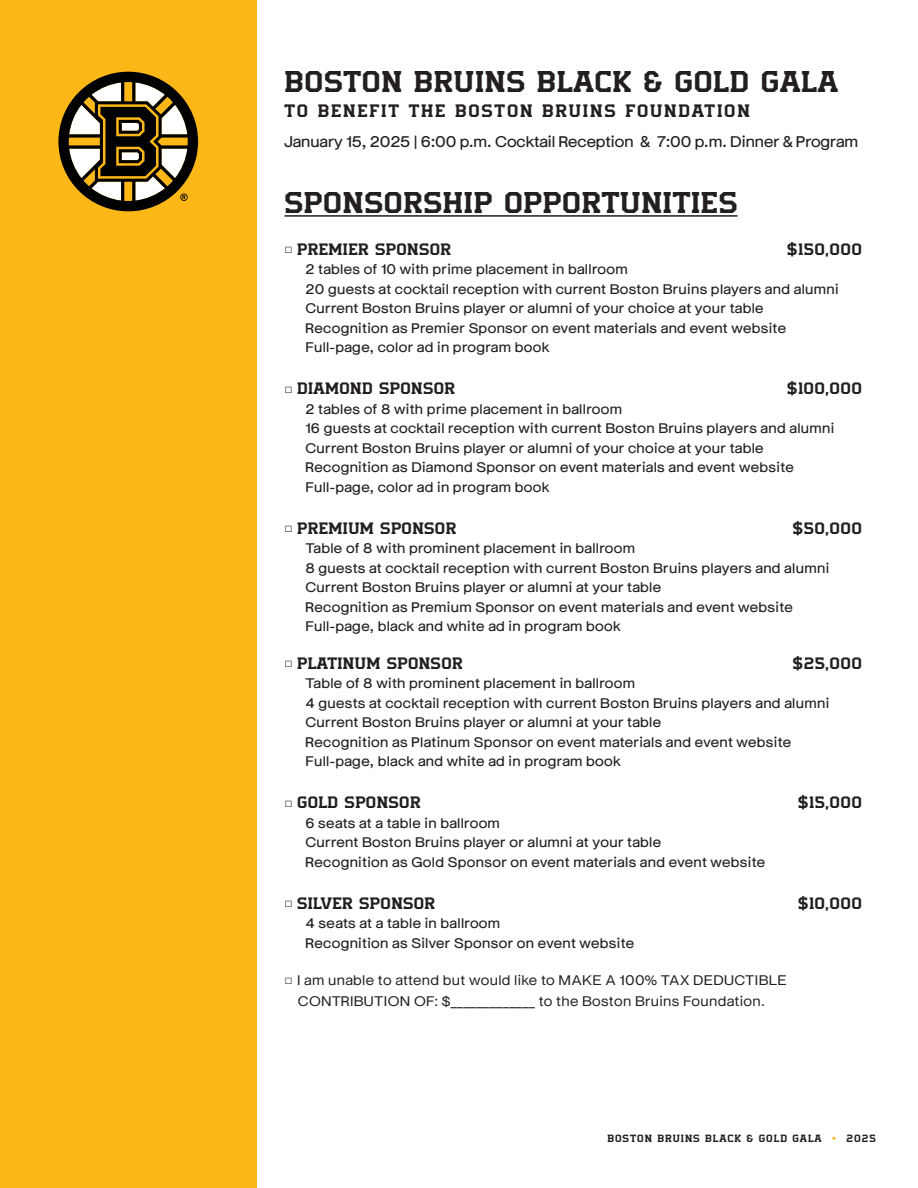
<style>
.page{position:relative;width:918px;height:1188px;background:#fff}
.page>*{position:absolute;margin:0;border:0;box-sizing:border-box;transform-origin:0 0}
.t1{font:30px "Centennial Slab";letter-spacing:.025em;color:#231f20}
.t2{font:18px "Centennial Slab";letter-spacing:.1em;color:#231f20}
.t3{font:16.5px "Centennial Slab";letter-spacing:.025em;color:#231f20}
.t4{font:500 15px "Neue June";color:#231f20}
.t5{font:500 13.5px/19.5px "Neue June";letter-spacing:.025em;color:#231f20}
.t6{font:13.5px/21px "Neue June";letter-spacing:.025em;color:#231f20}
.t7{font:10.5px "Centennial Slab";letter-spacing:.09em;color:#231f20}
.s1{font-family:"Arial";font-weight:700;font-size:13.5px}
.s2{font-family:"Arial";font-weight:700}
.s3{font-family:"Gotham";font-weight:500;color:#fcb619}
</style>
<div class="page">
<div style="left:0;top:0;width:256px;height:1188px;background:#fdb717"></div>
<svg style="left:58px;top:71px;width:141px;height:141px"></svg>
<hr style="left:285px;top:215px;width:453px;height:2px;background:#231f20">
<h1 class="t1" style="left:285px;top:64px;width:555px">BOSTON BRUINS BLACK &amp; GOLD GALA</h1>
<h2 class="t2" style="left:285px;top:101px;width:467px">TO BENEFIT THE BOSTON BRUINS FOUNDATION</h2>
<p class="t4" style="left:285px;top:132px;width:575px">January 15, 2025 | 6:00 p.m. Cocktail Reception &amp; 7:00 p.m. Dinner &amp; Program</p>
<h1 class="t1" style="left:285px;top:186px;width:455px">SPONSORSHIP OPPORTUNITIES</h1>
<p class="t3" style="left:285px;top:240px;width:168px"><span class="s1">□</span> PREMIER SPONSOR</p>
<p class="t3" style="left:787px;top:240px;width:77px">$150,000</p>
<p class="t5" style="left:306px;top:260px;width:535px">2 tables of 10 with prime placement in ballroom<br>20 guests at cocktail reception with current Boston Bruins players and alumni Current Boston Bruins player or alumni of your choice at your table Recognition as Premier Sponsor on event materials and event website Full-page, color ad in program book</p>
<p class="t3" style="left:285px;top:379px;width:172px"><span class="s1">□</span> DIAMOND SPONSOR</p>
<p class="t3" style="left:787px;top:379px;width:77px">$100,000</p>
<p class="t5" style="left:306px;top:399px;width:530px">2 tables of 8 with prime placement in ballroom<br>16 guests at cocktail reception with current Boston Bruins players and alumni Current Boston Bruins player or alumni of your choice at your table Recognition as Diamond Sponsor on event materials and event website Full-page, color ad in program book</p>
<p class="t3" style="left:285px;top:519px;width:173px"><span class="s1">□</span> PREMIUM SPONSOR</p>
<p class="t3" style="left:793px;top:519px;width:71px">$50,000</p>
<p class="t5" style="left:306px;top:539px;width:525px">Table of 8 with prominent placement in ballroom<br>8 guests at cocktail reception with current Boston Bruins players and alumni Current Boston Bruins player or alumni at your table<br>Recognition as Premium Sponsor on event materials and event website Full-page, black and white ad in program book</p>
<p class="t3" style="left:285px;top:654px;width:180px"><span class="s1">□</span> PLATINUM SPONSOR</p>
<p class="t3" style="left:793px;top:654px;width:71px">$25,000</p>
<p class="t5" style="left:306px;top:674px;width:525px">Table of 8 with prominent placement in ballroom<br>4 guests at cocktail reception with current Boston Bruins players and alumni Current Boston Bruins player or alumni at your table<br>Recognition as Platinum Sponsor on event materials and event website Full-page, black and white ad in program book</p>
<p class="t3" style="left:285px;top:793px;width:138px"><span class="s1">□</span> GOLD SPONSOR</p>
<p class="t3" style="left:798px;top:793px;width:66px">$15,000</p>
<p class="t5" style="left:306px;top:813px;width:461px">6 seats at a table in ballroom<br>Current Boston Bruins player or alumni at your table<br>Recognition as Gold Sponsor on event materials and event website</p>
<p class="t3" style="left:285px;top:894px;width:152px"><span class="s1">□</span> SILVER SPONSOR</p>
<p class="t3" style="left:798px;top:894px;width:66px">$10,000</p>
<p class="t5" style="left:306px;top:914px;width:330px">4 seats at a table in ballroom<br>Recognition as Silver Sponsor on event website</p>
<p class="t6" style="left:298px;top:970px;width:490px;text-indent:-13px"><span class="s2">□</span> I am unable to attend but would like to MAKE A 100% TAX DEDUCTIBLE<br>CONTRIBUTION OF: $_____________ to the Boston Bruins Foundation.</p>
<p class="t7" style="left:607px;top:1132px;width:270px">BOSTON BRUINS BLACK &amp; GOLD GALA <span class="s3">•</span> 2025</p>
</div>
